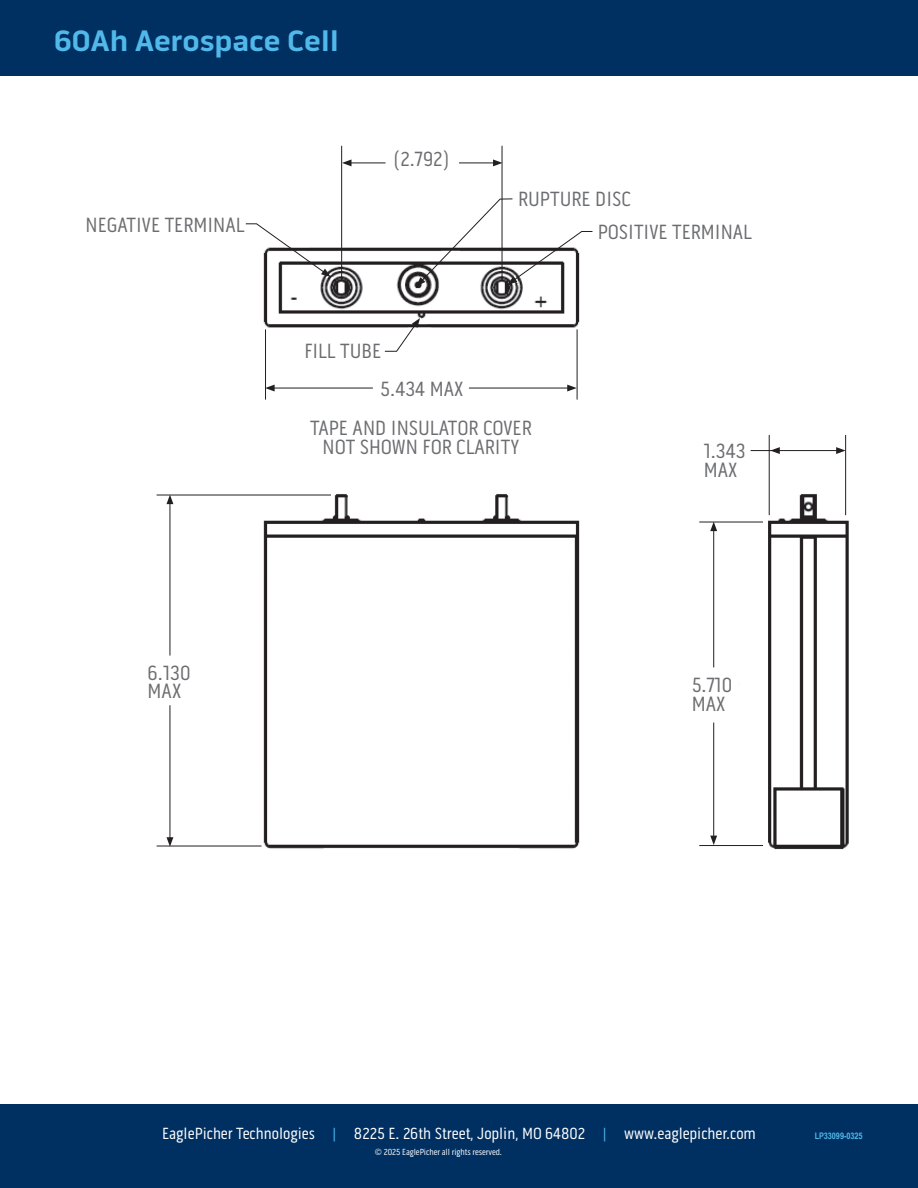
<style>
.page{position:relative;width:918px;height:1188px;background:#fff}
.page>*{position:absolute;margin:0;border:0;box-sizing:border-box;transform-origin:0 0}
.t1{font:700 30px "Pill Gothic 600 mg";color:#51b9ea}
.t2{font:21px "Pill Gothic 300 mg";color:#6c6d70}
.t3{font:16.5px "Pill Gothic 300 mg";color:#fff}
.t4{font:9px "Pill Gothic 300 mg";letter-spacing:-.01em;color:#fff}
.t5{font:700 9px "Arial Narrow";letter-spacing:-.01em;color:#51b9ea}
.s1{color:#4eb9e9}
</style>
<div class="page">
<img style="left:156px;top:145px;width:693px;height:705px">
<div style="left:0;top:1104px;width:918px;height:84px;background:#003062"></div>
<div style="left:0;top:0;width:918px;height:76px;background:#003062"></div>
<hr style="left:170px;top:705px;width:1px;height:135px;background:#231f20">
<svg style="left:167px;top:837px;width:6px;height:9px"></svg>
<hr style="left:170px;top:502px;width:1px;height:154px;background:#231f20">
<svg style="left:167px;top:496px;width:6px;height:8px"></svg>
<hr style="left:157px;top:495px;width:174px;height:1px;background:#231f20">
<hr style="left:265px;top:329px;width:1px;height:71px;background:#231f20">
<hr style="left:502px;top:146px;width:1px;height:134px;background:#231f20">
<hr style="left:341px;top:146px;width:1px;height:134px;background:#231f20">
<hr style="left:349px;top:163px;width:37px;height:1px;background:#231f20">
<svg style="left:342px;top:159px;width:10px;height:7px"></svg>
<hr style="left:459px;top:163px;width:36px;height:1px;background:#231f20">
<svg style="left:493px;top:159px;width:10px;height:7px"></svg>
<hr style="left:469px;top:388px;width:101px;height:1px;background:#231f20">
<svg style="left:567px;top:385px;width:10px;height:7px"></svg>
<hr style="left:777px;top:450px;width:62px;height:1px;background:#231f20">
<svg style="left:836px;top:447px;width:9px;height:7px"></svg>
<svg style="left:751px;top:447px;width:29px;height:7px"></svg>
<hr style="left:699px;top:522px;width:64px;height:1px;background:#231f20">
<hr style="left:699px;top:845px;width:64px;height:1px;background:#231f20">
<hr style="left:845px;top:435px;width:1px;height:80px;background:#231f20">
<hr style="left:769px;top:435px;width:1px;height:80px;background:#231f20">
<hr style="left:713px;top:529px;width:1px;height:138px;background:#231f20">
<svg style="left:710px;top:522px;width:7px;height:9px"></svg>
<hr style="left:713px;top:723px;width:1px;height:115px;background:#231f20">
<svg style="left:710px;top:836px;width:7px;height:9px"></svg>
<hr style="left:272px;top:388px;width:101px;height:1px;background:#231f20">
<svg style="left:266px;top:385px;width:9px;height:7px"></svg>
<hr style="left:577px;top:329px;width:1px;height:71px;background:#231f20">
<hr style="left:157px;top:846px;width:105px;height:1px;background:#231f20">
<svg style="left:245px;top:223px;width:86px;height:54px"></svg>
<svg style="left:384px;top:318px;width:36px;height:34px"></svg>
<svg style="left:416px;top:198px;width:177px;height:88px"></svg>
<p class="t1" style="left:54px;top:23px;width:286px">60Ah Aerospace Cell</p>
<p class="t2" style="left:86px;top:212px;width:160px">NEGATIVE TERMINAL</p>
<p class="t2" style="left:393px;top:147px;width:58px">(2.792)</p>
<p class="t2" style="left:304px;top:339px;width:79px">FILL TUBE</p>
<p class="t2" style="left:518px;top:187px;width:114px">RUPTURE DISC</p>
<p class="t2" style="left:598px;top:220px;width:156px">POSITIVE TERMINAL</p>
<p class="t2" style="left:380px;top:376px;width:85px">5.434 MAX</p>
<p class="t2" style="left:310px;top:416px;width:223px">TAPE AND INSULATOR COVER</p>
<p class="t2" style="left:323px;top:435px;width:198px">NOT SHOWN FOR CLARITY</p>
<p class="t2" style="left:704px;top:439px;width:43px">1.343</p>
<p class="t2" style="left:704px;top:458px;width:35px">MAX</p>
<p class="t2" style="left:148px;top:660px;width:44px">6.130</p>
<p class="t2" style="left:148px;top:679px;width:35px">MAX</p>
<p class="t2" style="left:692px;top:673px;width:42px">5.710</p>
<p class="t2" style="left:692px;top:692px;width:35px">MAX</p>
<p class="t3" style="left:162px;top:1124px;width:595px">EaglePicher Technologies <span class="s1">|</span> 8225 E. 26th Street, Joplin, MO 64802 <span class="s1">|</span> www.eaglepicher.com</p>
<p class="t4" style="left:375px;top:1146px;width:128px">© 2025 EaglePicher all rights reserved.</p>
<p class="t5" style="left:815px;top:1129px;width:49px">LP33099-0325</p>
</div>
